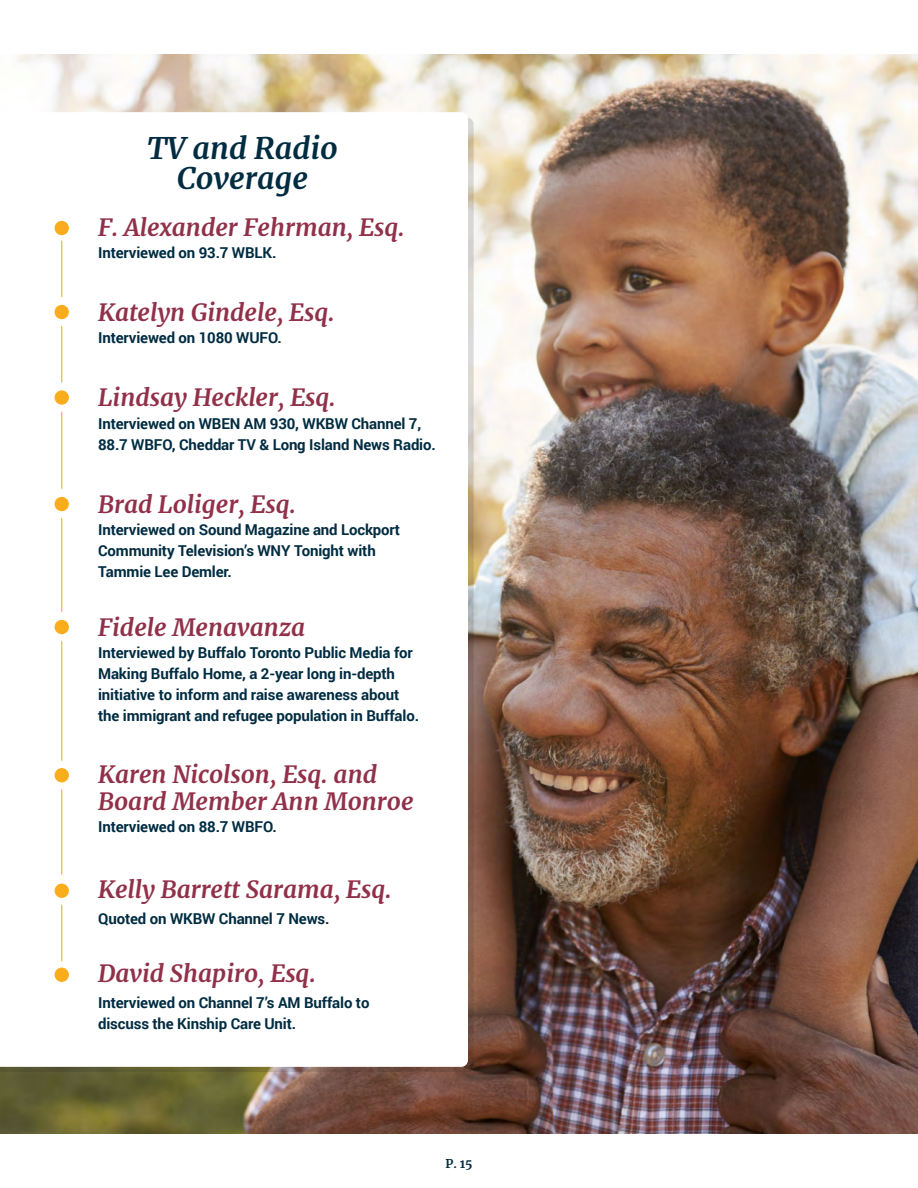
<style>
.page{position:relative;width:918px;height:1188px;background:#fff}
.page>*{position:absolute;margin:0;border:0;box-sizing:border-box;transform-origin:0 0}
.t1{font:italic 700 30px/30px "Merriweather";color:#002c41;text-align:center}
.t2{font:italic 700 24px/27px "Merriweather";color:#913049}
.t3{font:700 15px/21px "Roboto";letter-spacing:-.01em;color:#002c41}
.t4{font:700 12px "Merriweather";color:#002c41}
</style>
<div class="page">
<img style="left:0;top:54px;width:918px;height:1080px">
<svg style="left:0;top:112px;width:468px;height:955px"></svg>
<div style="left:55px;top:221px;width:14px;height:14px;background:#faad1c;border-radius:50%"></div>
<hr style="left:61px;top:241px;width:1px;height:56px;background:#f8b020">
<div style="left:55px;top:305px;width:14px;height:14px;background:#faad1c;border-radius:50%"></div>
<hr style="left:61px;top:326px;width:1px;height:56px;background:#f8b020">
<div style="left:55px;top:390px;width:14px;height:15px;background:#faad1c;border-radius:50%"></div>
<hr style="left:61px;top:412px;width:1px;height:76px;background:#f8b020">
<div style="left:55px;top:497px;width:14px;height:14px;background:#faad1c;border-radius:50%"></div>
<hr style="left:61px;top:518px;width:1px;height:93px;background:#f8b020">
<div style="left:55px;top:620px;width:14px;height:14px;background:#faad1c;border-radius:50%"></div>
<hr style="left:61px;top:641px;width:1px;height:119px;background:#f8b020">
<div style="left:55px;top:768px;width:14px;height:14px;background:#faad1c;border-radius:50%"></div>
<hr style="left:61px;top:790px;width:1px;height:84px;background:#f8b020">
<div style="left:55px;top:884px;width:14px;height:14px;background:#faad1c;border-radius:50%"></div>
<hr style="left:61px;top:905px;width:1px;height:56px;background:#f8b020">
<div style="left:55px;top:968px;width:14px;height:14px;background:#faad1c;border-radius:50%"></div>
<p class="t1" style="left:147px;top:132px;width:192px">TV and Radio<br>Coverage</p>
<p class="t2" style="left:98px;top:213px;width:308px">F. Alexander Fehrman, Esq.</p>
<p class="t3" style="left:98px;top:242px;width:180px">Interviewed on 93.7 WBLK.</p>
<p class="t2" style="left:98px;top:298px;width:238px">Katelyn Gindele, Esq.</p>
<p class="t3" style="left:98px;top:327px;width:185px">Interviewed on 1080 WUFO.</p>
<p class="t2" style="left:98px;top:383px;width:239px">Lindsay Heckler, Esq.</p>
<p class="t3" style="left:98px;top:412px;width:339px">Interviewed on WBEN AM 930, WKBW Channel 7,<br>88.7 WBFO, Cheddar TV &amp; Long Island News Radio.</p>
<p class="t2" style="left:98px;top:490px;width:200px">Brad Loliger, Esq.</p>
<p class="t3" style="left:98px;top:519px;width:304px">Interviewed on Sound Magazine and Lockport<br>Community Television’s WNY Tonight with</p>
<p class="t3" style="left:98px;top:561px;width:135px">Tammie Lee Demler.</p>
<p class="t2" style="left:98px;top:613px;width:208px">Fidele Menavanza</p>
<p class="t3" style="left:98px;top:642px;width:316px">Interviewed by Buffalo Toronto Public Media for<br>Making Buffalo Home, a 2-year long in-depth</p>
<p class="t3" style="left:98px;top:684px;width:303px">initiative to inform and raise awareness about</p>
<p class="t3" style="left:98px;top:705px;width:322px">the immigrant and refugee population in Buffalo.</p>
<p class="t2" style="left:98px;top:760px;width:317px">Karen Nicolson, Esq. and<br>Board Member Ann Monroe</p>
<p class="t3" style="left:98px;top:816px;width:180px">Interviewed on 88.7 WBFO.</p>
<p class="t2" style="left:98px;top:876px;width:295px">Kelly Barrett Sarama, Esq.</p>
<p class="t3" style="left:98px;top:907px;width:233px">Quoted on WKBW Channel 7 News.</p>
<p class="t2" style="left:98px;top:960px;width:219px">David Shapiro, Esq.</p>
<p class="t3" style="left:98px;top:991px;width:273px">Interviewed on Channel 7’s AM Buffalo to</p>
<p class="t3" style="left:98px;top:1012px;width:200px">discuss the Kinship Care Unit.</p>
<p class="t4" style="left:445px;top:1156px;width:29px">P. 15</p>
</div>
